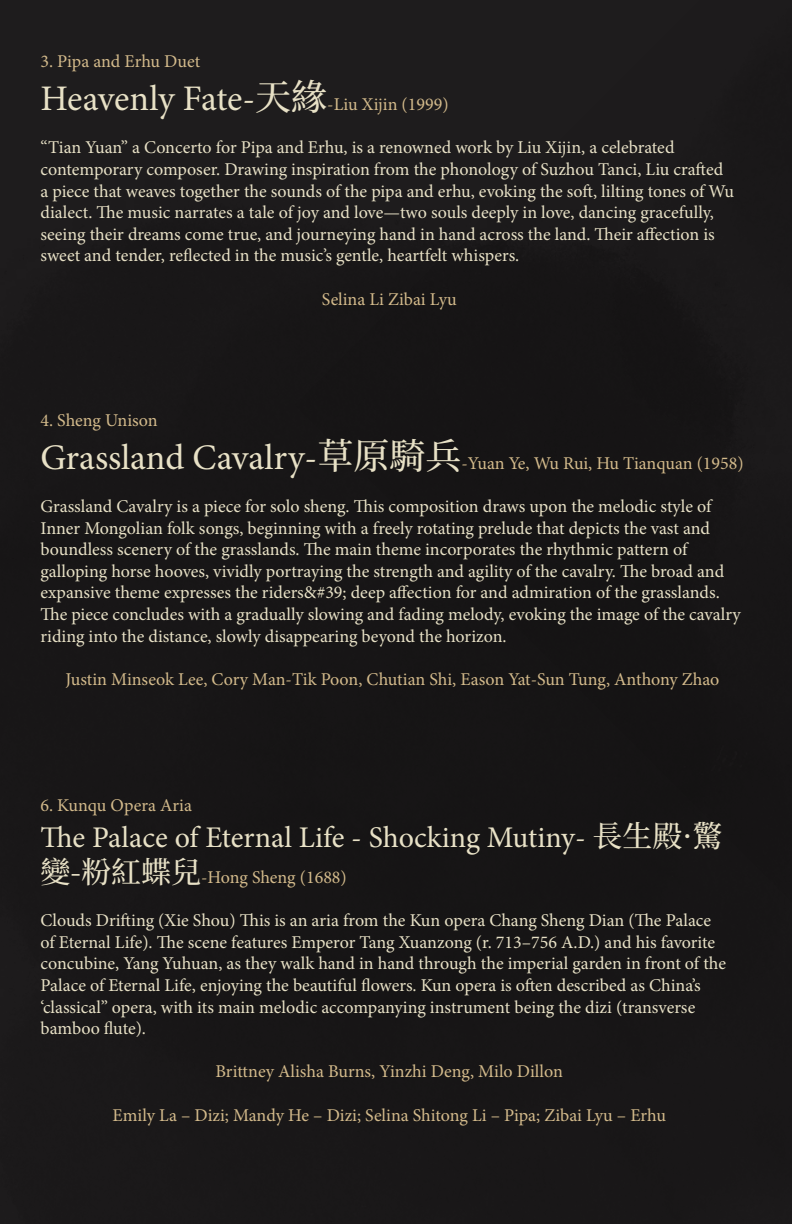
<style>
.page{position:relative;width:792px;height:1224px;background:#1e1c1d}
.page>*{position:absolute;margin:0;border:0;box-sizing:border-box;transform-origin:0 0}
.song_intro_titles{font:30px "Minion Pro";color:#e8e1c6}
.song_intro_titles-2{font:18px/21.6px "Minion Pro";color:#e8e1c6}
.song_intro_titles-3{font:18px "Minion Pro";letter-spacing:-.005em;color:#d3ba8b}
.s1{font-size:36px;color:#e8e1c6}
.s2{font-family:"Source Han Serif TC";font-weight:500;font-size:36px;color:#e8e1c6}
.s3{font-family:"Source Han Serif TC";font-weight:500}
.s4{font-family:"Source Han Serif TC";font-weight:500;font-size:30px;color:#e8e1c6}
</style>
<div class="page">
<p class="song_intro_titles-3" style="left:40px;top:49px;width:161px">3. Pipa and Erhu Duet</p>
<p class="song_intro_titles-3" style="left:40px;top:92px;width:410px"><span class="s1">Heavenly Fate-</span><span class="s2">天緣</span>-Liu Xijin (1999)</p>
<p class="song_intro_titles-2" style="left:40px;top:137px;width:695px">“Tian Yuan” a Concerto for Pipa and Erhu, is a renowned work by Liu Xijin, a celebrated contemporary composer. Drawing inspiration from the phonology of Suzhou Tanci, Liu crafted a piece that weaves together the sounds of the pipa and erhu, evoking the soft, lilting tones of Wu dialect. The music narrates a tale of joy and love—two souls deeply in love, dancing gracefully, seeing their dreams come true, and journeying hand in hand across the land. Their affection is sweet and tender, reflected in the music’s gentle, heartfelt whispers.</p>
<p class="song_intro_titles-3" style="left:322px;top:287px;width:136px">Selina Li Zibai Lyu</p>
<p class="song_intro_titles-3" style="left:40px;top:408px;width:119px">4. Sheng Unison</p>
<p class="song_intro_titles-3" style="left:40px;top:451px;width:705px"><span class="s1">Grassland Cavalry-</span><span class="s2">草原騎兵</span>-Yuan Ye, Wu Rui, Hu Tianquan (1958)</p>
<p class="song_intro_titles-2" style="left:40px;top:496px;width:702px">Grassland Cavalry is a piece for solo sheng. This composition draws upon the melodic style of Inner Mongolian folk songs, beginning with a freely rotating prelude that depicts the vast and boundless scenery of the grasslands. The main theme incorporates the rhythmic pattern of galloping horse hooves, vividly portraying the strength and agility of the cavalry. The broad and expansive theme expresses the riders&amp;#39; deep affection for and admiration of the grasslands.<br>The piece concludes with a gradually slowing and fading melody, evoking the image of the cavalry riding into the distance, slowly disappearing beyond the horizon.</p>
<p class="song_intro_titles-3" style="left:66px;top:667px;width:655px">Justin Minseok Lee, Cory Man-Tik Poon, Chutian Shi, Eason Yat-Sun Tung, Anthony Zhao</p>
<p class="song_intro_titles-3" style="left:40px;top:793px;width:153px">6. Kunqu Opera Aria</p>
<p class="song_intro_titles" style="left:40px;top:817px;width:683px">The Palace of Eternal Life - Shocking Mutiny- <span class="s3">長生殿·驚</span></p>
<p class="song_intro_titles-3" style="left:40px;top:865px;width:308px"><span class="s4">變-粉紅蝶兒</span>-Hong Sheng (1688)</p>
<p class="song_intro_titles-2" style="left:40px;top:910px;width:687px">Clouds Drifting (Xie Shou) This is an aria from the Kun opera Chang Sheng Dian (The Palace of Eternal Life). The scene features Emperor Tang Xuanzong (r. 713–756 A.D.) and his favorite concubine, Yang Yuhuan, as they walk hand in hand through the imperial garden in front of the Palace of Eternal Life, enjoying the beautiful flowers. Kun opera is often described as China’s ‘classical” opera, with its main melodic accompanying instrument being the dizi (transverse bamboo flute).</p>
<p class="song_intro_titles-3" style="left:216px;top:1060px;width:349px">Brittney Alisha Burns, Yinzhi Deng, Milo Dillon</p>
<p class="song_intro_titles-3" style="left:113px;top:1103px;width:555px">Emily La – Dizi; Mandy He – Dizi; Selina Shitong Li – Pipa; Zibai Lyu – Erhu</p>
</div>
